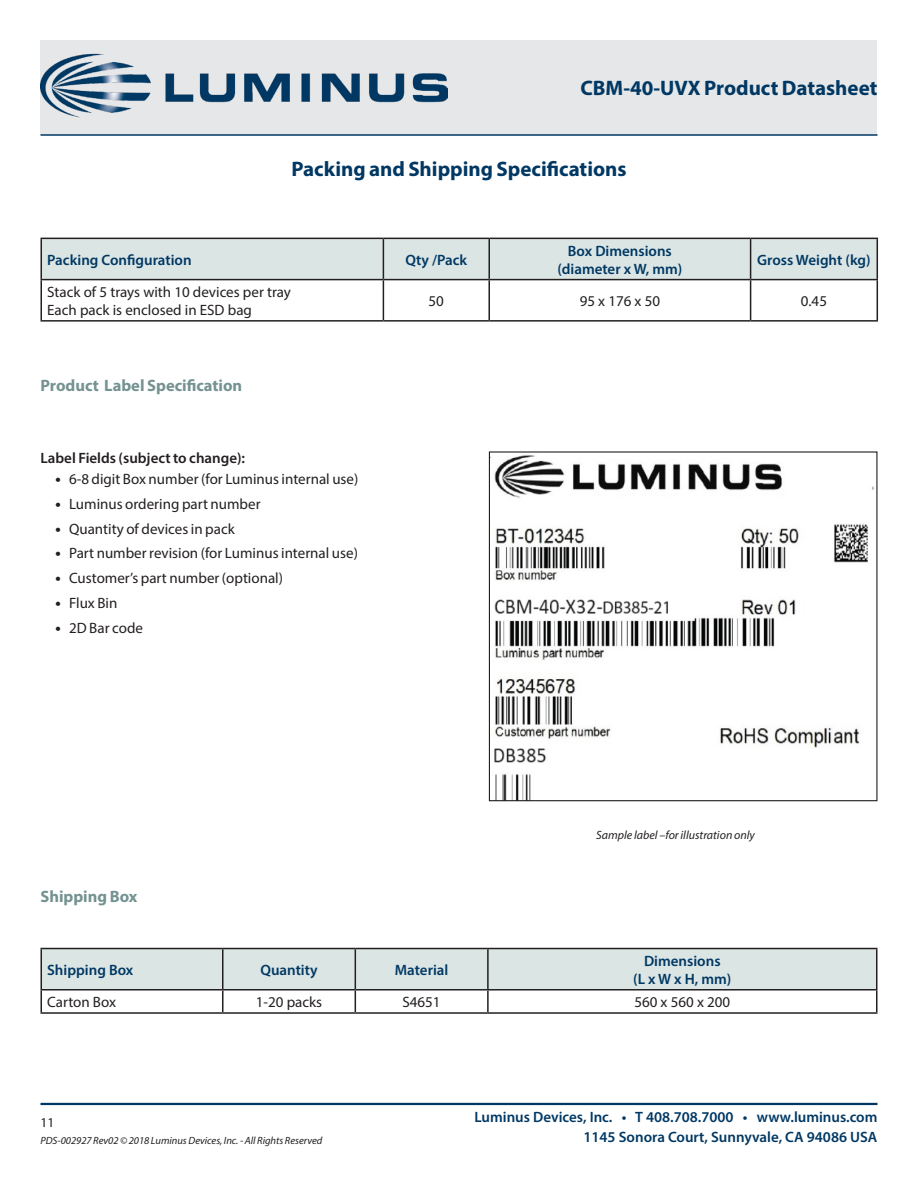
<style>
.page{position:relative;width:918px;height:1188px;background:#fff}
.page>*{position:absolute;margin:0;border:0;box-sizing:border-box;transform-origin:0 0}
.DS_Title1{font:700 21px "Myriad Pro";color:#003863}
.DS_Body{font:700 16.5px "Myriad Pro";color:#749291}
.DS_Body_Bullet1{font:15px "Myriad Pro";color:#231f20}
.t1{font:600 15px/18px "Myriad Pro";color:#003863;text-align:center}
.DS_Body_Bullet1-2{font:600 15px "Myriad Pro";color:#231f20}
.zzFooterRight2{font:13.5px "Myriad Pro";color:#231f20}
.DS_Body-2{font:italic 12px "Myriad Pro";color:#231f20}
.zzFooterRight1{font:italic 10.5px "Myriad Pro";color:#231f20}
.s1{font-family:"Trebuchet MS"}
</style>
<div class="page">
<div style="left:40px;top:40px;width:838px;height:95px;background:#e6e7e9"></div>
<hr style="left:40px;top:1103px;width:838px;height:2px;background:#003863">
<hr style="left:40px;top:134px;width:838px;height:2px;background:#003863">
<div style="left:42px;top:239px;width:835px;height:40px;background:#dbe5e4"></div>
<hr style="left:488px;top:280px;width:2px;height:40px;background:#231f20">
<hr style="left:750px;top:280px;width:1px;height:40px;background:#231f20">
<hr style="left:877px;top:280px;width:1px;height:40px;background:#231f20">
<hr style="left:383px;top:320px;width:106px;height:2px;background:#231f20">
<hr style="left:489px;top:320px;width:262px;height:2px;background:#231f20">
<hr style="left:751px;top:320px;width:127px;height:2px;background:#231f20">
<hr style="left:383px;top:238px;width:106px;height:1px;background:#231f20">
<hr style="left:489px;top:238px;width:262px;height:1px;background:#231f20">
<hr style="left:488px;top:239px;width:2px;height:40px;background:#231f20">
<hr style="left:751px;top:238px;width:127px;height:1px;background:#231f20">
<hr style="left:750px;top:239px;width:1px;height:40px;background:#231f20">
<hr style="left:877px;top:239px;width:1px;height:40px;background:#231f20">
<hr style="left:40px;top:279px;width:343px;height:1px;background:#231f20">
<hr style="left:383px;top:279px;width:106px;height:1px;background:#231f20">
<hr style="left:489px;top:279px;width:262px;height:1px;background:#231f20">
<hr style="left:751px;top:279px;width:127px;height:1px;background:#231f20">
<hr style="left:40px;top:238px;width:343px;height:1px;background:#231f20">
<hr style="left:40px;top:239px;width:2px;height:40px;background:#231f20">
<hr style="left:383px;top:239px;width:1px;height:40px;background:#231f20">
<hr style="left:40px;top:280px;width:2px;height:40px;background:#231f20">
<hr style="left:383px;top:280px;width:1px;height:40px;background:#231f20">
<hr style="left:40px;top:320px;width:343px;height:2px;background:#231f20">
<img style="left:494px;top:455px;width:380px;height:344px">
<div style="left:489px;top:451px;width:389px;height:350px;border:1px solid #231f20"></div>
<hr style="left:40px;top:991px;width:2px;height:21px;background:#231f20">
<svg style="left:42px;top:949px;width:834px;height:63px"></svg>
<hr style="left:487px;top:991px;width:2px;height:21px;background:#231f20">
<hr style="left:876px;top:991px;width:2px;height:21px;background:#231f20">
<hr style="left:40px;top:1012px;width:183px;height:2px;background:#231f20">
<hr style="left:223px;top:1012px;width:132px;height:2px;background:#231f20">
<hr style="left:355px;top:1012px;width:133px;height:2px;background:#231f20">
<hr style="left:488px;top:1012px;width:390px;height:2px;background:#231f20">
<hr style="left:40px;top:948px;width:183px;height:1px;background:#231f20">
<hr style="left:40px;top:949px;width:2px;height:40px;background:#231f20">
<hr style="left:223px;top:948px;width:132px;height:1px;background:#231f20">
<hr style="left:222px;top:949px;width:2px;height:40px;background:#231f20">
<hr style="left:355px;top:948px;width:133px;height:1px;background:#231f20">
<hr style="left:355px;top:949px;width:1px;height:40px;background:#231f20">
<hr style="left:488px;top:948px;width:390px;height:1px;background:#231f20">
<hr style="left:487px;top:949px;width:2px;height:40px;background:#231f20">
<hr style="left:876px;top:949px;width:2px;height:40px;background:#231f20">
<hr style="left:40px;top:989px;width:183px;height:2px;background:#231f20">
<hr style="left:223px;top:989px;width:132px;height:2px;background:#231f20">
<hr style="left:355px;top:989px;width:133px;height:2px;background:#231f20">
<hr style="left:488px;top:989px;width:390px;height:2px;background:#231f20">
<img style="left:40px;top:53px;width:407px;height:65px">
<p class="DS_Title1" style="left:580px;top:74px;width:299px">CBM-40-UVX Product Datasheet</p>
<p class="DS_Title1" style="left:291px;top:156px;width:337px">Packing and Shipping Specifications</p>
<p class="t1" style="left:47px;top:250px;width:146px">Packing Configuration</p>
<p class="t1" style="left:405px;top:250px;width:63px">Qty /Pack</p>
<p class="t1" style="left:568px;top:241px;width:105px">Box Dimensions</p>
<p class="t1" style="left:557px;top:259px;width:127px">(diameter x W, mm)</p>
<p class="t1" style="left:757px;top:250px;width:115px">Gross Weight (kg)</p>
<p class="DS_Body_Bullet1" style="left:47px;top:283px;width:245px">Stack of 5 trays with 10 devices per tray</p>
<p class="DS_Body_Bullet1" style="left:47px;top:301px;width:206px">Each pack is enclosed in ESD bag</p>
<p class="DS_Body" style="left:40px;top:375px;width:203px">Product Label Specification</p>
<p class="DS_Body_Bullet1-2" style="left:40px;top:448px;width:206px">Label Fields (subject to change):</p>
<p class="DS_Body_Bullet1" style="left:54px;top:470px;width:306px"><span class="s1">•</span> 6-8 digit Box number (for Luminus internal use)</p>
<p class="DS_Body_Bullet1" style="left:54px;top:495px;width:208px"><span class="s1">•</span> Luminus ordering part number</p>
<p class="DS_Body_Bullet1" style="left:54px;top:519px;width:182px"><span class="s1">•</span> Quantity of devices in pack</p>
<p class="DS_Body_Bullet1" style="left:54px;top:544px;width:305px"><span class="s1">•</span> Part number revision (for Luminus internal use)</p>
<p class="DS_Body_Bullet1" style="left:54px;top:569px;width:231px"><span class="s1">•</span> Customer’s part number (optional)</p>
<p class="DS_Body_Bullet1" style="left:54px;top:594px;width:65px"><span class="s1">•</span> Flux Bin</p>
<p class="DS_Body_Bullet1" style="left:54px;top:618px;width:90px"><span class="s1">•</span> 2D Bar code</p>
<p class="DS_Body_Bullet1" style="left:429px;top:292px;width:17px">50</p>
<p class="DS_Body_Bullet1" style="left:580px;top:292px;width:82px">95 x 176 x 50</p>
<p class="DS_Body_Bullet1" style="left:801px;top:292px;width:28px">0.45</p>
<p class="DS_Body" style="left:40px;top:886px;width:99px">Shipping Box</p>
<p class="DS_Body-2" style="left:596px;top:827px;width:160px">Sample label –for illustration only</p>
<p class="t1" style="left:47px;top:960px;width:88px">Shipping Box</p>
<p class="t1" style="left:260px;top:960px;width:59px">Quantity</p>
<p class="t1" style="left:395px;top:960px;width:55px">Material</p>
<p class="t1" style="left:633px;top:951px;width:100px">Dimensions<br>(L x W x H, mm)</p>
<p class="DS_Body_Bullet1" style="left:47px;top:993px;width:70px">Carton Box</p>
<p class="DS_Body_Bullet1" style="left:256px;top:993px;width:68px">1-20 packs</p>
<p class="DS_Body_Bullet1" style="left:403px;top:993px;width:40px">S4651</p>
<p class="DS_Body_Bullet1" style="left:634px;top:993px;width:97px">560 x 560 x 200</p>
<p class="zzFooterRight2" style="left:40px;top:1115px;width:15px">11</p>
<p class="zzFooterRight1" style="left:40px;top:1134px;width:283px">PDS-002927 Rev02 © 2018 Luminus Devices, Inc. - All Rights Reserved</p>
<p class="t1" style="left:474px;top:1108px;width:405px">Luminus Devices, Inc. • T 408.708.7000 • www.luminus.com</p>
<p class="t1" style="left:584px;top:1127px;width:295px">1145 Sonora Court, Sunnyvale, CA 94086 USA</p>
</div>
